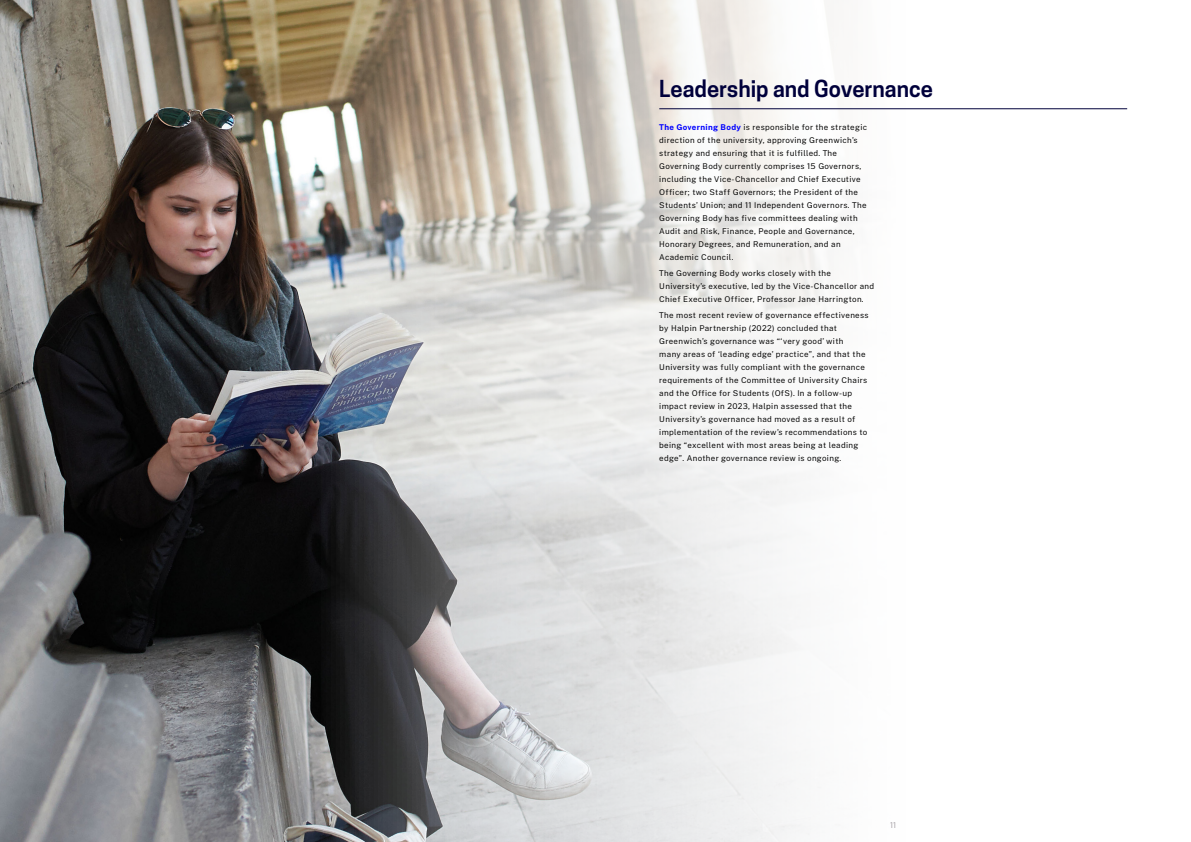
<style>
.page{position:relative;width:1191px;height:842px;background:#fff}
.page>*{position:absolute;margin:0;border:0;box-sizing:border-box;transform-origin:0 0}
.t1{font:600 22px "Cooper Hewitt";color:#00003b}
.t2{font:8px/13px "Public Sans";letter-spacing:.04em;color:#000}
.t3{font:300 8px "Public Sans";color:#9d989e}
.s1{font-weight:700;color:#00f}
</style>
<div class="page">
<img style="left:0;top:0;width:1128px;height:842px">
<hr style="left:659px;top:109px;width:468px;height:1px;background:#00003b">
<h1 class="t1" style="left:659px;top:76px;width:275px">Leadership and Governance</h1>
<p class="t2" style="left:659px;top:121px;width:209px"><span class="s1">The Governing Body</span> is responsible for the strategic direction of the university, approving Greenwich’s strategy and ensuring that it is fulfilled. The Governing Body currently comprises 15 Governors, including the Vice-Chancellor and Chief Executive Officer; two Staff Governors; the President of the Students’ Union; and 11 Independent Governors. The Governing Body has five committees dealing with Audit and Risk, Finance, People and Governance, Honorary Degrees, and Remuneration, and an Academic Council.</p>
<p class="t2" style="left:659px;top:266px;width:216px">The Governing Body works closely with the<br>University’s executive, led by the Vice-Chancellor and<br>Chief Executive Officer, Professor Jane Harrington.</p>
<p class="t2" style="left:659px;top:308px;width:211px">The most recent review of governance effectiveness by Halpin Partnership (2022) concluded that Greenwich’s governance was “‘very good’ with<br>many areas of ‘leading edge’ practice”, and that the University was fully compliant with the governance requirements of the Committee of University Chairs and the Office for Students (OfS). In a follow-up impact review in 2023, Halpin assessed that the University’s governance had moved as a result of implementation of the review’s recommendations to being “excellent with most areas being at leading edge”. Another governance review is ongoing.</p>
<p class="t3" style="left:890px;top:820px;width:8px">11</p>
</div>
